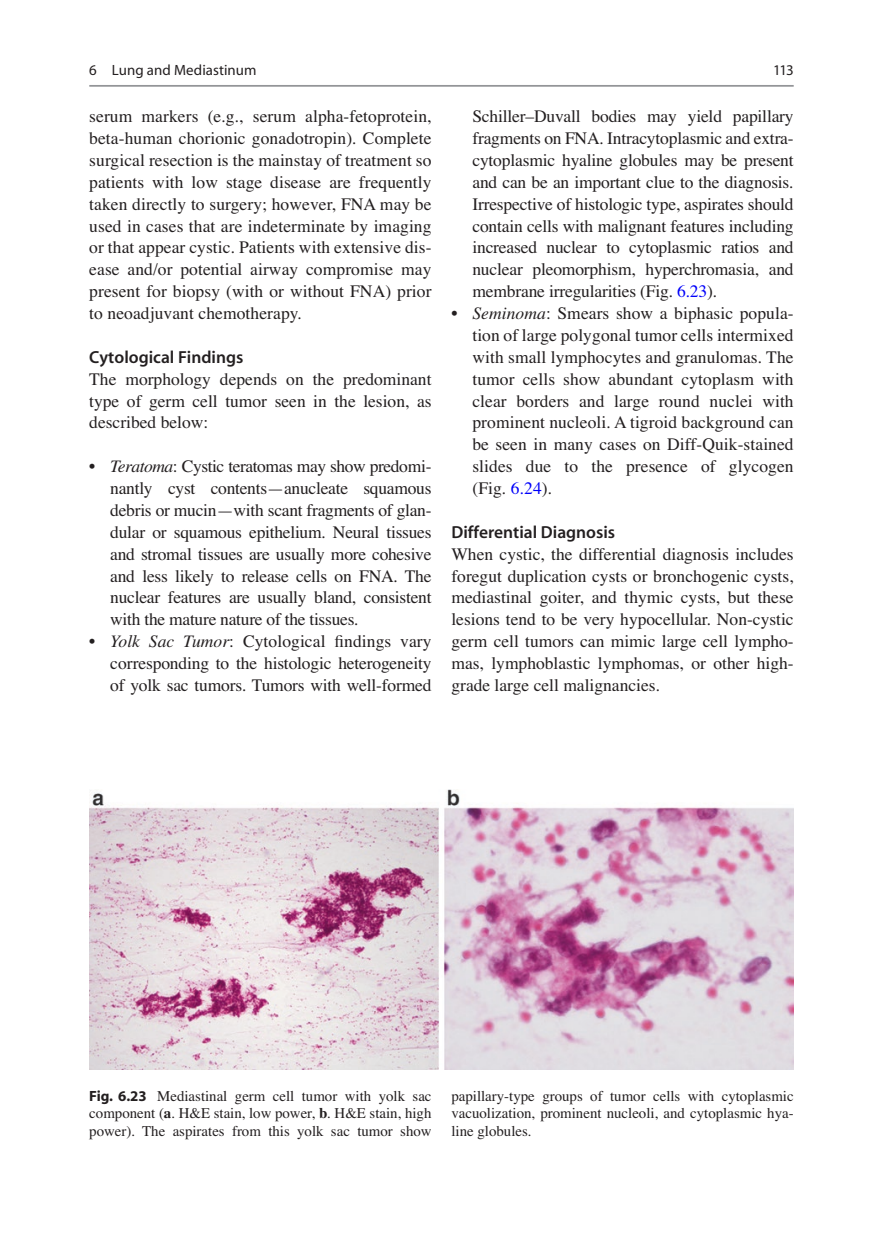
<style>
.page{position:relative;width:883px;height:1260px;background:#fff}
.page>*{position:absolute;margin:0;border:0;box-sizing:border-box;transform-origin:0 0}
.t1{font:17.5px/21.9px "Cyvjnj Times";color:#231f20;text-align:justify}
.t2{font:600 17.5px "Mypwng Myriad";color:#231f20}
.t3{font:14.88px/17.5px "Cyvjnj Times";color:#231f20;text-align:justify}
.t4{font:14.88px "Vvqhlk Myriad";letter-spacing:.005em;color:#231f20}
.t5{font:14.88px "Xvqsbh Myriad";color:#231f20}
.s1{font-family:"Qhmxml Times";font-style:italic}
.s2{color:#0000fa}
.s3{font-family:"Yktyfs Myriad";font-weight:700}
.s4{font-family:"Xffbrq Times";font-weight:700}
</style>
<div class="page">
<img style="left:90px;top:789px;width:703px;height:281px">
<hr style="left:89px;top:85px;width:705px;height:2px;background:#939598">
<p class="t4" style="left:89px;top:63px;width:169px">6 Lung and Mediastinum</p>
<p class="t1" style="left:89px;top:107px;width:344px">serum markers (e.g., serum alpha-fetoprotein, beta-human chorionic gonadotropin). Complete surgical resection is the mainstay of treatment so patients with low stage disease are frequently taken directly to surgery; however, FNA may be used in cases that are indeterminate by imaging or that appear cystic. Patients with extensive dis&shy;ease and/or potential airway compromise may present for biopsy (with or without FNA) prior to neoadjuvant chemotherapy.</p>
<p class="t2" style="left:89px;top:348px;width:156px">Cytological Findings</p>
<p class="t1" style="left:89px;top:369px;width:344px">The morphology depends on the predominant type of germ cell tumor seen in the lesion, as described below:</p>
<p class="t1" style="left:110px;top:457px;width:323px;text-indent:-21px">• <span class="s1">Teratoma</span>: Cystic teratomas may show predomi&shy;nantly cyst contents—anucleate squamous debris or mucin—with scant fragments of glan&shy;dular or squamous epithelium. Neural tissues and stromal tissues are usually more cohesive and less likely to release cells on FNA. The nuclear features are usually bland, consistent with the mature nature of the tissues.</p>
<p class="t1" style="left:110px;top:632px;width:323px;text-indent:-21px">• <span class="s1">Yolk Sac Tumor</span>: Cytological findings vary corresponding to the histologic heterogeneity of yolk sac tumors. Tumors with well-formed</p>
<p class="t5" style="left:773px;top:63px;width:22px">113</p>
<p class="t1" style="left:472px;top:107px;width:323px">Schiller–Duvall bodies may yield papillary fragments on FNA. Intracytoplasmic and extra&shy;cytoplasmic hyaline globules may be present and can be an important clue to the diagnosis.<br>Irrespective of histologic type, aspirates should contain cells with malignant features including increased nuclear to cytoplasmic ratios and nuclear pleomorphism, hyperchromasia, and membrane irregularities (Fig. <span class="s2">6.23</span>).</p>
<p class="t1" style="left:472px;top:304px;width:323px;text-indent:-21px">• <span class="s1">Seminoma</span>: Smears show a biphasic popula&shy;tion of large polygonal tumor cells intermixed with small lymphocytes and granulomas. The tumor cells show abundant cytoplasm with clear borders and large round nuclei with prominent nucleoli. A tigroid background can be seen in many cases on Diff-Quik-stained slides due to the presence of glycogen (Fig. <span class="s2">6.24</span>).</p>
<p class="t2" style="left:451px;top:523px;width:165px">Differential Diagnosis</p>
<p class="t1" style="left:451px;top:544px;width:344px">When cystic, the differential diagnosis includes foregut duplication cysts or bronchogenic cysts, mediastinal goiter, and thymic cysts, but these lesions tend to be very hypocellular. Non-cystic germ cell tumors can mimic large cell lympho&shy;mas, lymphoblastic lymphomas, or other high&shy;grade large cell malignancies.</p>
<p class="t3" style="left:89px;top:1088px;width:344px"><span class="s3">Fig. 6.23</span> Mediastinal germ cell tumor with yolk sac component (<span class="s4">a</span>. H&amp;E stain, low power, <span class="s4">b</span>. H&amp;E stain, high power). The aspirates from this yolk sac tumor show</p>
<p class="t3" style="left:451px;top:1088px;width:344px">papillary-type groups of tumor cells with cytoplasmic vacuolization, prominent nucleoli, and cytoplasmic hya&shy;line globules.</p>
</div>
